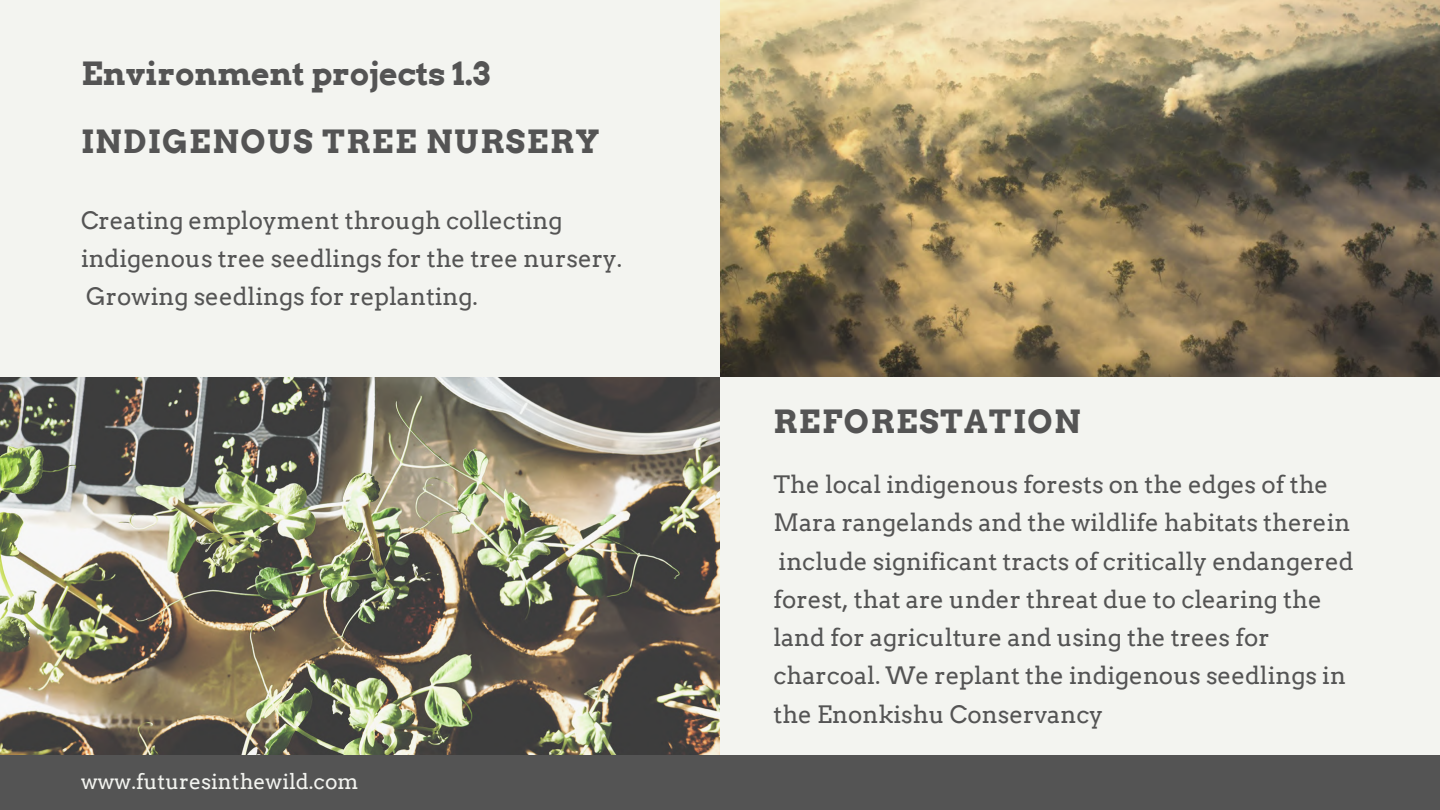
<style>
.page{position:relative;width:1440px;height:810px;background:#f3f4f0}
.page>*{position:absolute;margin:0;border:0;box-sizing:border-box;transform-origin:0 0}
.t1{font:700 32px "Arvo";letter-spacing:.05em;color:#545454}
.t2{font:700 32px "Arvo";color:#545454}
.t3{font:24px/38.2px "Arvo";color:#545454}
.t4{font:21px "Arvo";color:#f3f4f0}
</style>
<div class="page">
<img style="left:720px;top:0;width:720px;height:377px">
<img style="left:0;top:377px;width:720px;height:378px">
<div style="left:0;top:755px;width:1440px;height:55px;background:#545454"></div>
<h1 class="t2" style="left:81px;top:54px;width:410px">Environment projects 1.3</h1>
<h1 class="t1" style="left:81px;top:122px;width:520px">INDIGENOUS TREE NURSERY</h1>
<p class="t3" style="left:81px;top:201px;width:543px">Creating employment through collecting indigenous tree seedlings for the tree nursery.<br>Growing seedlings for replanting.</p>
<p class="t4" style="left:81px;top:769px;width:279px">www.futuresinthewild.com</p>
<h1 class="t1" style="left:773px;top:403px;width:309px">REFORESTATION</h1>
<p class="t3" style="left:773px;top:465px;width:582px">The local indigenous forests on the edges of the Mara rangelands and the wildlife habitats therein include significant tracts of critically endangered forest, that are under threat due to clearing the land for agriculture and using the trees for charcoal. We replant the indigenous seedlings in the Enonkishu Conservancy</p>
</div>
